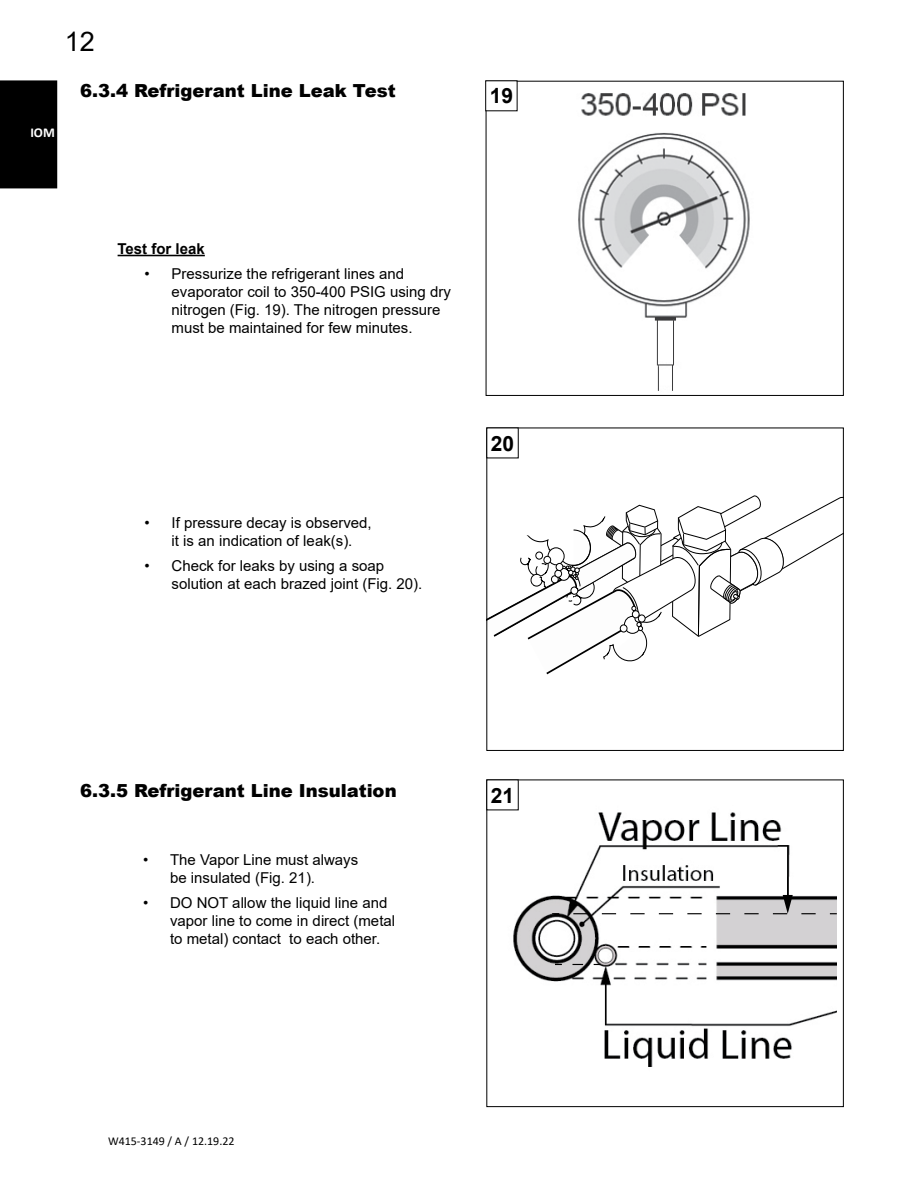
<style>
.page{position:relative;width:918px;height:1188px;background:#fff}
.page>*{position:absolute;margin:0;border:0;box-sizing:border-box;transform-origin:0 0}
.t1{font:27px "Arial";color:#000}
.t2{font:700 21px "Arial";color:#000}
.t3{font:900 18px "Arial";color:#000}
.t4{font:15px/18px "Arial";color:#000}
.t5{font:700 15px "Arial";color:#000}
.t6{font:700 15px "Calibri";color:#fff}
.t7{font:12px "Calibri";color:#000}
.s1{font-size:13.5px}
</style>
<div class="page">
<div style="left:0;top:80px;width:57px;height:108px;background:#000"></div>
<hr style="left:118px;top:255px;width:87px;height:1px;background:#000">
<img style="left:513px;top:93px;width:237px;height:298px">
<div style="left:486px;top:81px;width:358px;height:315px;border:1px solid #000"></div>
<div style="left:486px;top:81px;width:31px;height:30px;background:#fff"></div>
<div style="left:485px;top:80px;width:33px;height:31px;border:1px solid #000"></div>
<svg style="left:488px;top:495px;width:354px;height:180px"></svg>
<div style="left:638px;top:615px;width:7px;height:7px;background:#fff;border-radius:50%"></div>
<div style="left:638px;top:615px;width:8px;height:7px;border:1px solid #000;border-radius:50%"></div>
<div style="left:632px;top:611px;width:7px;height:7px;background:#fff;border-radius:50%"></div>
<div style="left:632px;top:610px;width:7px;height:8px;border:1px solid #000;border-radius:50%"></div>
<div style="left:486px;top:428px;width:358px;height:323px;border:1px solid #000"></div>
<img style="left:488px;top:810px;width:349px;height:257px">
<svg style="left:573px;top:964px;width:15px;height:1px"></svg>
<hr style="left:787px;top:846px;width:1px;height:52px;background:#000">
<svg style="left:573px;top:895px;width:250px;height:19px"></svg>
<div style="left:486px;top:780px;width:358px;height:327px;border:1px solid #000"></div>
<p class="t6" style="left:8px;top:122px;width:49px">IOM<span class="s1">IOM</span></p>
<h1 class="t1" style="left:65px;top:23px;width:32px">12</h1>
<p class="t3" style="left:80px;top:78px;width:317px">6.3.4 Refrigerant Line Leak Test</p>
<h2 class="t2" style="left:490px;top:81px;width:25px">19</h2>
<p class="t5" style="left:118px;top:238px;width:89px">Test for leak</p>
<p class="t4" style="left:172px;top:264px;width:281px;text-indent:-27px">• Pressurize the refrigerant lines and evaporator coil to 350-400 PSIG using dry nitrogen (Fig. 19). The nitrogen pressure must be maintained for few minutes.</p>
<p class="t4" style="left:145px;top:513px;width:229px;text-align:center">• If pressure decay is observed, it is an indication of leak(s).</p>
<p class="t4" style="left:172px;top:556px;width:252px;text-indent:-27px">• Check for leaks by using a soap solution at each brazed joint (Fig. 20).</p>
<h2 class="t2" style="left:491px;top:428px;width:25px">20</h2>
<p class="t3" style="left:80px;top:777px;width:318px">6.3.5 Refrigerant Line Insulation</p>
<p class="t4" style="left:170px;top:851px;width:190px;text-indent:-27px">• The Vapor Line must always be insulated (Fig. 21).</p>
<p class="t4" style="left:170px;top:894px;width:227px;text-indent:-27px">• DO NOT allow the liquid line and vapor line to come in direct (metal to metal) contact to each other.</p>
<p class="t7" style="left:108px;top:1132px;width:128px">W415-3149 / A / 12.19.22</p>
<h2 class="t2" style="left:491px;top:780px;width:25px">21</h2>
</div>
